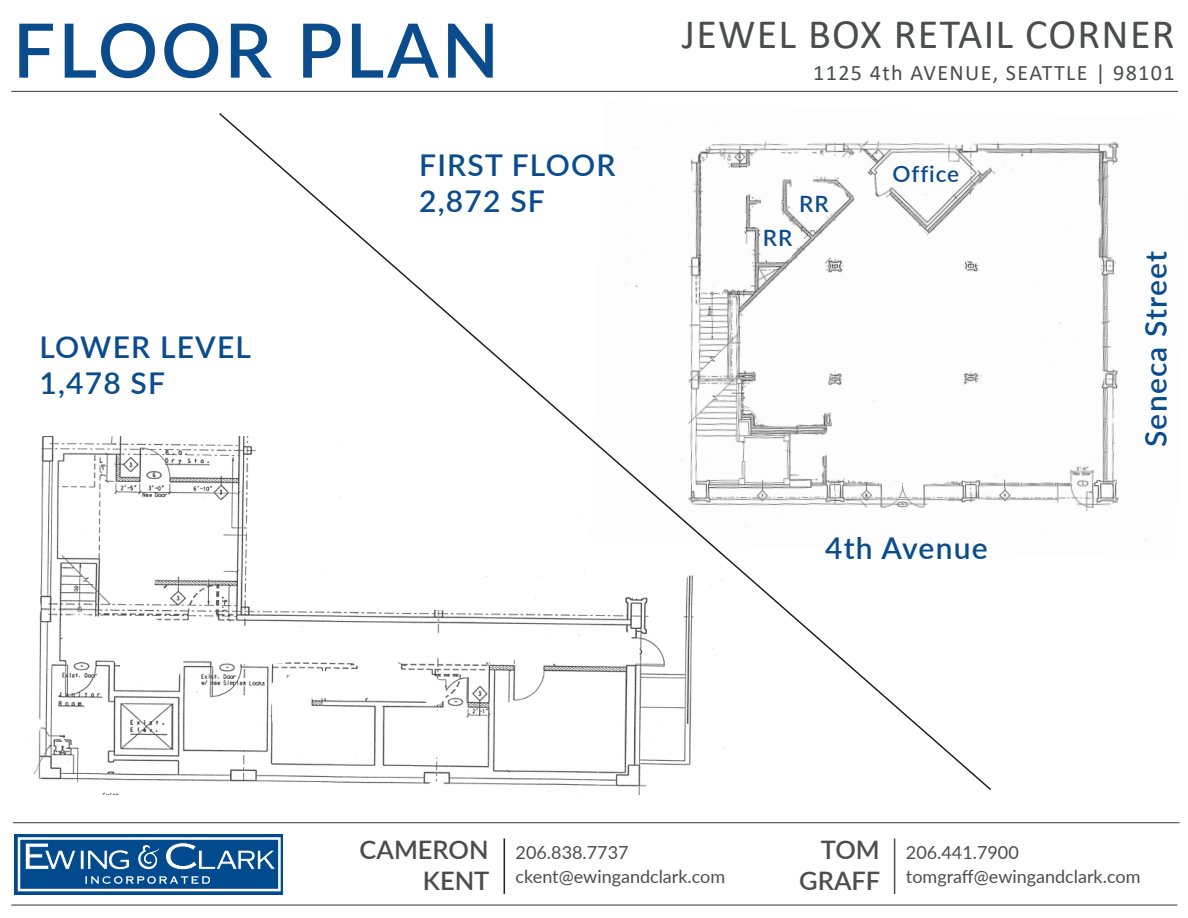
<style>
.page{position:relative;width:1188px;height:918px;background:#fff}
.page>*{position:absolute;margin:0;border:0;box-sizing:border-box;transform-origin:0 0}
.t1{font:600 75px "Lato";letter-spacing:.04em;color:#0b4c8c}
.t2{font:42px "Calibri";letter-spacing:.03em;color:#4b4c4d}
.t3{font:600 30px "Lato";letter-spacing:.04em;color:#0b4c8c}
.t4{font:600 25.5px "Lato";color:#4b4c4d}
.t5{font:600 25.5px "Lato";color:#4d4d4f}
.t6{font:600 22.5px "Lato";letter-spacing:.04em;color:#0b4c8c}
.t7{font:22.2px "Calibri";letter-spacing:.06em;color:#4b4c4d}
.t8{font:18px "Lato";color:#4d4d4f}
</style>
<div class="page">
<hr style="left:11px;top:91px;width:1167px;height:1px;background:#383839">
<hr style="left:894px;top:838px;width:1px;height:56px;background:#4b4c4d">
<hr style="left:504px;top:838px;width:1px;height:56px;background:#231f20">
<svg style="left:15px;top:834px;width:268px;height:60px;background:#0e5493"></svg>
<div style="left:19px;top:839px;width:260px;height:51px;background:#004a8d"></div>
<div style="left:18px;top:837px;width:263px;height:54px;border:3px solid #fff"></div>
<svg style="left:25px;top:842px;width:250px;height:42px"></svg>
<hr style="left:13px;top:822px;width:1167px;height:1px;background:#383839">
<hr style="left:11px;top:905px;width:1166px;height:1px;background:#383839">
<img style="left:28px;top:436px;width:612px;height:359px">
<img style="left:993px;top:141px;width:154px;height:400px">
<svg style="left:217px;top:113px;width:776px;height:679px"></svg>
<p class="t1" style="left:13px;top:-4px;width:488px">FLOOR PLAN</p>
<p class="t3" style="left:39px;top:326px;width:213px">LOWER LEVEL</p>
<p class="t3" style="left:39px;top:362px;width:127px">1,478 SF</p>
<p class="t3" style="left:419px;top:143px;width:198px">FIRST FLOOR</p>
<p class="t3" style="left:419px;top:179px;width:127px">2,872 SF</p>
<p class="t2" style="left:682px;top:5px;width:494px">JEWEL BOX RETAIL CORNER</p>
<p class="t7" style="left:813px;top:57px;width:363px">1125 4th AVENUE, SEATTLE | 98101</p>
<p class="t6" style="left:763px;top:221px;width:31px">RR</p>
<p class="t6" style="left:799px;top:187px;width:31px">RR</p>
<p class="t6" style="left:893px;top:158px;width:68px">Office</p>
<p class="t3" style="left:825px;top:526px;width:164px">4th Avenue</p>
<p class="t3" style="left:1134px;top:447px;width:198px;rotate:-90deg">Seneca Street</p>
<p class="t4" style="left:360px;top:831px;width:131px">CAMERON</p>
<p class="t4" style="left:423px;top:862px;width:68px">KENT</p>
<p class="t8" style="left:516px;top:839px;width:114px">206.838.7737</p>
<p class="t8" style="left:516px;top:863px;width:211px">ckent@ewingandclark.com</p>
<p class="t5" style="left:821px;top:831px;width:60px">TOM</p>
<p class="t5" style="left:799px;top:862px;width:83px">GRAFF</p>
<p class="t8" style="left:906px;top:839px;width:114px">206.441.7900</p>
<p class="t8" style="left:906px;top:863px;width:236px">tomgraff@ewingandclark.com</p>
</div>
